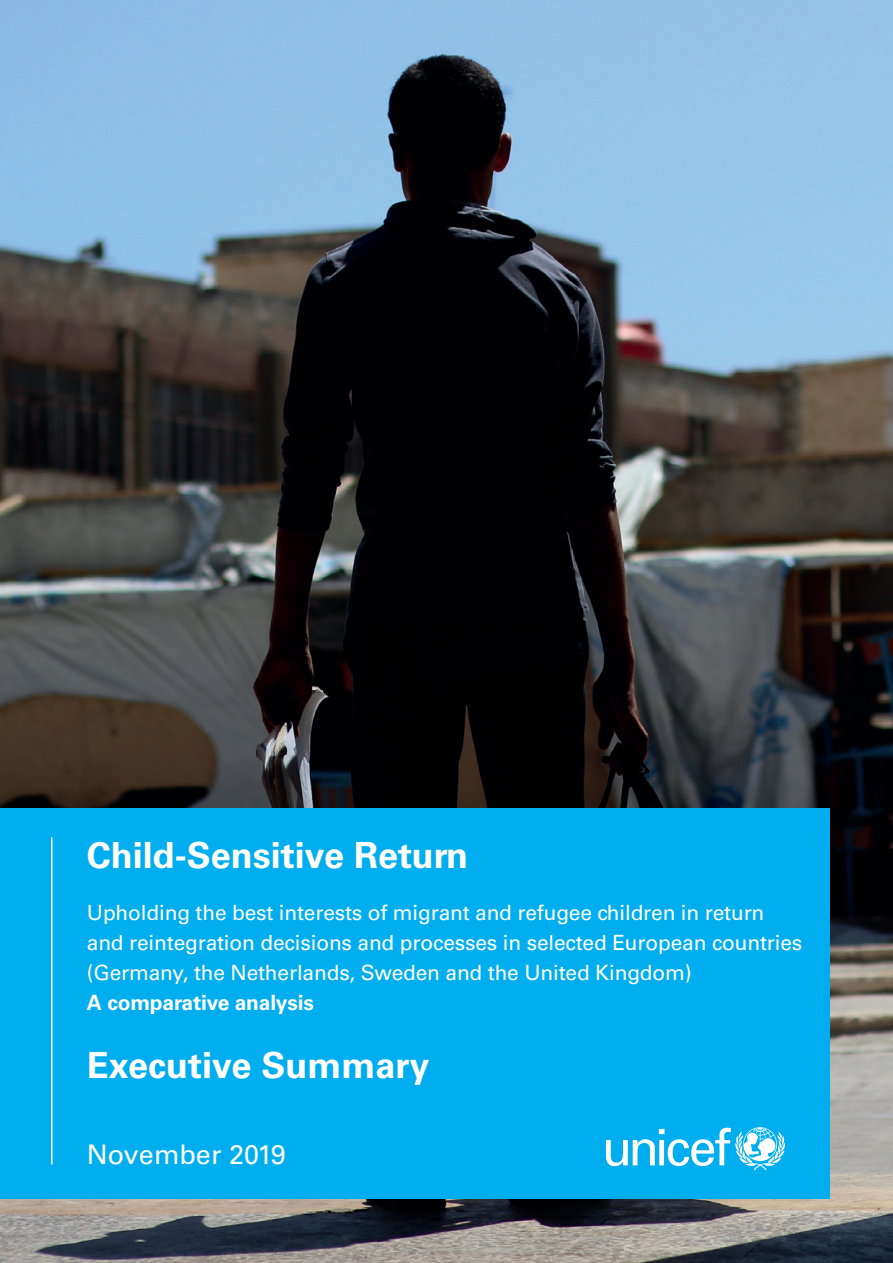
<style>
.page{position:relative;width:893px;height:1263px;background:#fff}
.page>*{position:absolute;margin:0;border:0;box-sizing:border-box;transform-origin:0 0}
.t1{font:700 36px "Univers LT Std";color:#fff}
.t2{font:27px "Univers LT Std";color:#fff}
.t3{font:21px/30px "Univers LT Std";letter-spacing:-.01em;color:#fff}
.t4{font:700 21px "Univers LT Std";letter-spacing:-.01em;color:#fff}
</style>
<div class="page">
<img style="left:0;top:0;width:893px;height:1263px">
<div style="left:0;top:809px;width:829px;height:390px;background:#00aeef"></div>
<hr style="left:51px;top:837px;width:2px;height:327px;background:#fff">
<svg style="left:606px;top:1127px;width:179px;height:43px"></svg>
<h1 class="t1" style="left:87px;top:834px;width:383px">Child-Sensitive Return</h1>
<p class="t3" style="left:87px;top:898px;width:717px">Upholding the best interests of migrant and refugee children in return and reintegration decisions and processes in selected European countries (Germany, the Netherlands, Sweden and the United Kingdom)</p>
<p class="t4" style="left:87px;top:990px;width:228px">A comparative analysis</p>
<h1 class="t1" style="left:87px;top:1044px;width:344px">Executive Summary</h1>
<p class="t2" style="left:87px;top:1139px;width:201px">November 2019</p>
</div>
